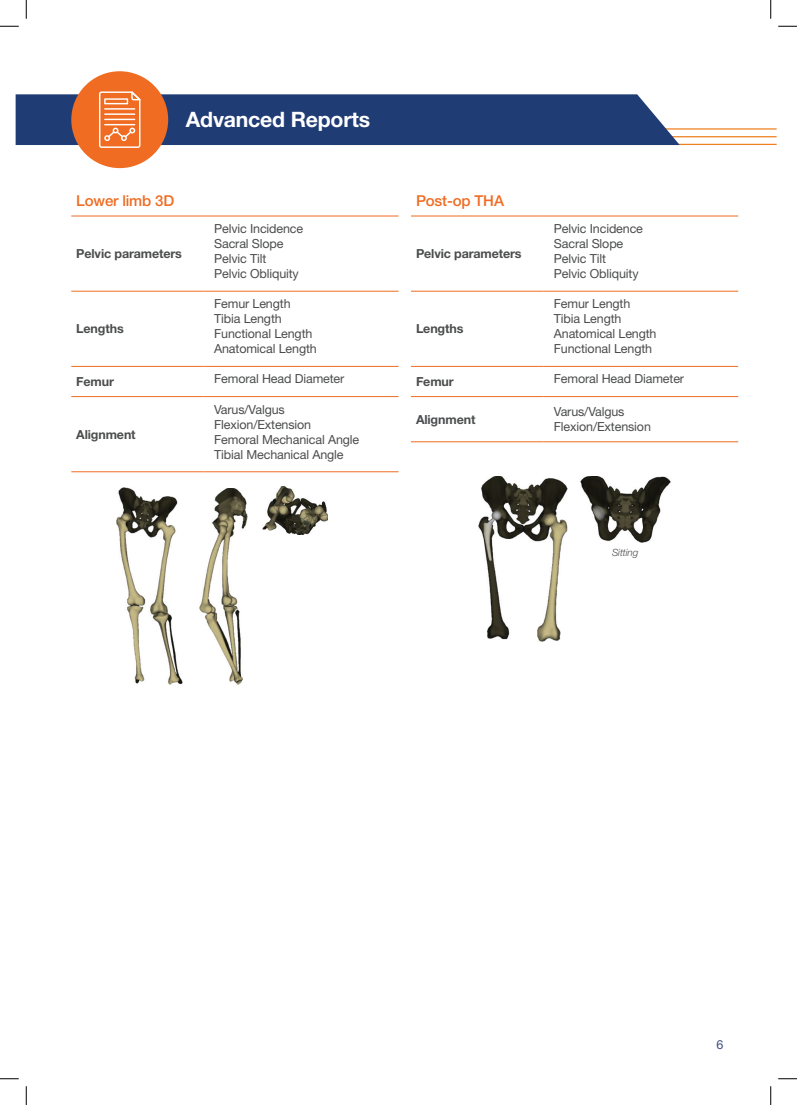
<style>
.page{position:relative;width:797px;height:1105px;background:#fff}
.page>*{position:absolute;margin:0;border:0;box-sizing:border-box;transform-origin:0 0}
.t1{font:700 21.25px "Helvetica Neue LT Std";letter-spacing:-.01em;color:#fff}
.t2{font:500 15px "Helvetica Neue LT Std";letter-spacing:-.01em;color:#ef6c22}
.t3{font:12.5px/15px "Helvetica Neue LT Std";letter-spacing:-.01em;color:#4b4c4d}
.t4{font:700 12.5px "Helvetica Neue LT Std";letter-spacing:-.01em;color:#4b4c4d}
.t5{font:12.5px "Helvetica Neue LT Std";color:#3f4e81}
.t6{font:italic 300 10px "Helvetica Neue LT Std";letter-spacing:-.01em;color:#4b4c4d}
</style>
<div class="page">
<hr style="left:331px;top:144px;width:445px;height:1px;background:#ee8022">
<hr style="left:331px;top:136px;width:445px;height:1px;background:#ee8022">
<hr style="left:331px;top:128px;width:445px;height:2px;background:#ee8022">
<div style="left:71px;top:71px;width:97px;height:97px;background:#ef6c22;border-radius:50%"></div>
<hr style="left:71px;top:216px;width:132px;height:1px;background:#ef6c22">
<hr style="left:203px;top:216px;width:195px;height:1px;background:#ef6c22">
<hr style="left:71px;top:291px;width:132px;height:1px;background:#ef6c22">
<hr style="left:203px;top:291px;width:195px;height:1px;background:#ef6c22">
<hr style="left:71px;top:366px;width:132px;height:1px;background:#ef6c22">
<hr style="left:203px;top:366px;width:195px;height:1px;background:#ef6c22">
<hr style="left:71px;top:396px;width:132px;height:1px;background:#ef6c22">
<hr style="left:203px;top:396px;width:195px;height:1px;background:#ef6c22">
<hr style="left:71px;top:471px;width:132px;height:1px;background:#ef6c22">
<hr style="left:203px;top:471px;width:195px;height:1px;background:#ef6c22">
<hr style="left:411px;top:216px;width:132px;height:1px;background:#ef6c22">
<hr style="left:543px;top:216px;width:195px;height:1px;background:#ef6c22">
<hr style="left:411px;top:291px;width:132px;height:1px;background:#ef6c22">
<hr style="left:543px;top:291px;width:195px;height:1px;background:#ef6c22">
<hr style="left:411px;top:366px;width:132px;height:1px;background:#ef6c22">
<hr style="left:543px;top:366px;width:195px;height:1px;background:#ef6c22">
<hr style="left:411px;top:396px;width:132px;height:1px;background:#ef6c22">
<hr style="left:543px;top:396px;width:195px;height:1px;background:#ef6c22">
<hr style="left:411px;top:441px;width:132px;height:1px;background:#ef6c22">
<hr style="left:543px;top:441px;width:195px;height:1px;background:#ef6c22">
<svg style="left:16px;top:91px;width:663px;height:57px"></svg>
<hr style="left:104px;top:108px;width:31px;height:2px;background:#fff">
<hr style="left:104px;top:113px;width:31px;height:2px;background:#fff">
<hr style="left:104px;top:119px;width:31px;height:1px;background:#fff">
<hr style="left:104px;top:124px;width:31px;height:1px;background:#fff">
<img style="left:117px;top:488px;width:65px;height:196px">
<img style="left:199px;top:488px;width:48px;height:196px">
<img style="left:262px;top:486px;width:66px;height:49px">
<img style="left:580px;top:476px;width:90px;height:66px">
<img style="left:479px;top:476px;width:88px;height:165px">
<svg style="left:0;top:25px;width:19px;height:2px"></svg>
<svg style="left:778px;top:25px;width:19px;height:2px"></svg>
<svg style="left:0;top:1078px;width:19px;height:1px"></svg>
<svg style="left:778px;top:1078px;width:19px;height:1px"></svg>
<svg style="left:25px;top:0;width:2px;height:19px"></svg>
<svg style="left:25px;top:1086px;width:2px;height:19px"></svg>
<svg style="left:770px;top:0;width:1px;height:19px"></svg>
<svg style="left:770px;top:1086px;width:1px;height:19px"></svg>
<h1 class="t1" style="left:186px;top:107px;width:186px">Advanced Reports</h1>
<p class="t2" style="left:76px;top:192px;width:99px">Lower limb 3D</p>
<p class="t4" style="left:76px;top:246px;width:107px">Pelvic parameters</p>
<p class="t4" style="left:76px;top:321px;width:49px">Lengths</p>
<p class="t3" style="left:214px;top:221px;width:91px">Pelvic Incidence<br>Sacral Slope<br>Pelvic Tilt<br>Pelvic Obliquity</p>
<p class="t3" style="left:214px;top:296px;width:104px">Femur Length<br>Tibia Length<br>Functional Length<br>Anatomical Length</p>
<p class="t4" style="left:76px;top:374px;width:39px">Femur</p>
<p class="t3" style="left:214px;top:371px;width:132px">Femoral Head Diameter</p>
<p class="t4" style="left:76px;top:426px;width:61px">Alignment</p>
<p class="t3" style="left:214px;top:401px;width:147px">Varus/Valgus<br>Flexion/Extension<br>Femoral Mechanical Angle<br>Tibial Mechanical Angle</p>
<p class="t2" style="left:416px;top:192px;width:89px">Post-op THA</p>
<p class="t4" style="left:416px;top:246px;width:107px">Pelvic parameters</p>
<p class="t4" style="left:416px;top:321px;width:49px">Lengths</p>
<p class="t3" style="left:554px;top:221px;width:91px">Pelvic Incidence<br>Sacral Slope<br>Pelvic Tilt<br>Pelvic Obliquity</p>
<p class="t3" style="left:554px;top:296px;width:104px">Femur Length<br>Tibia Length<br>Anatomical Length<br>Functional Length</p>
<p class="t4" style="left:416px;top:374px;width:39px">Femur</p>
<p class="t3" style="left:554px;top:371px;width:132px">Femoral Head Diameter</p>
<p class="t4" style="left:416px;top:411px;width:61px">Alignment</p>
<p class="t3" style="left:554px;top:404px;width:99px">Varus/Valgus<br>Flexion/Extension</p>
<p class="t6" style="left:612px;top:546px;width:28px">Sitting</p>
<p class="t5" style="left:716px;top:1037px;width:8px">6</p>
</div>
